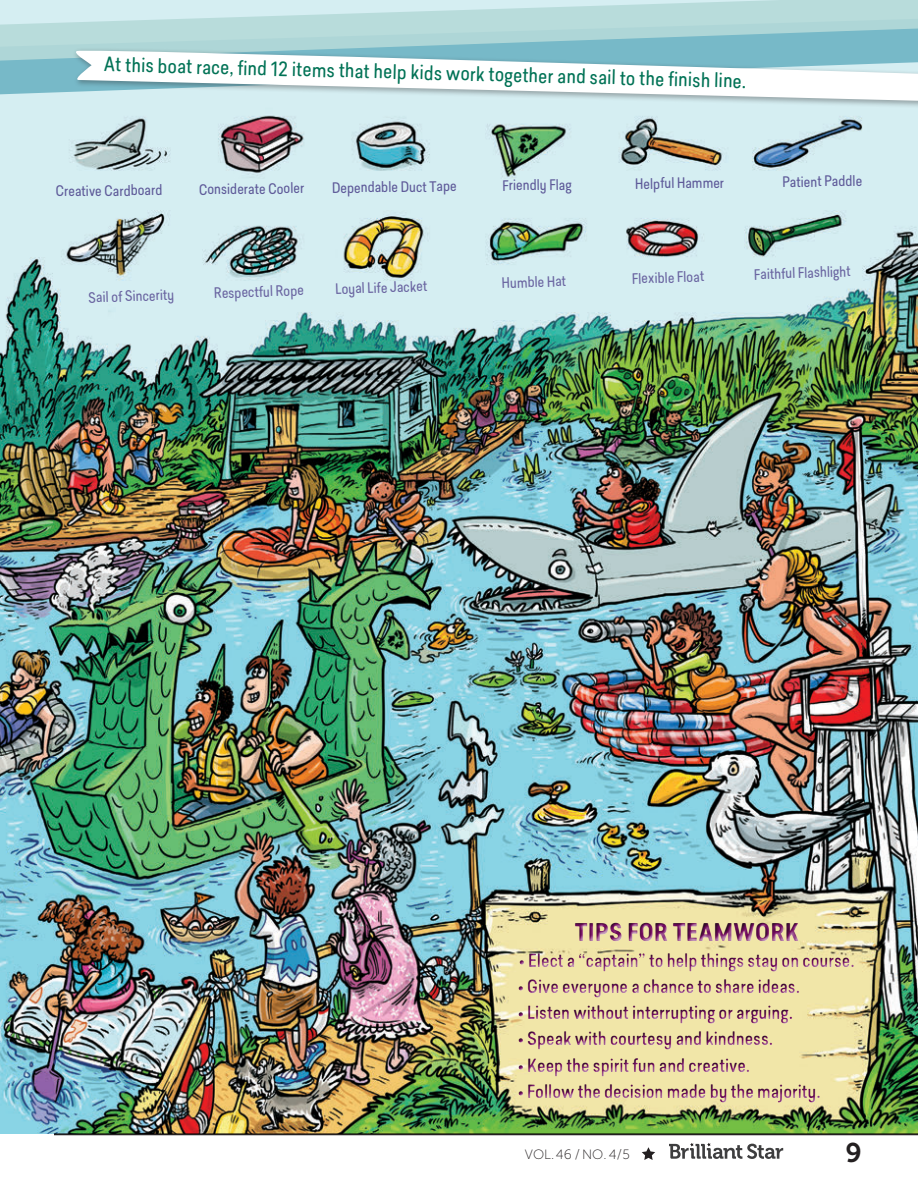
<style>
.page{position:relative;width:918px;height:1188px;background:#fff}
.page>*{position:absolute;margin:0;border:0;box-sizing:border-box;transform-origin:0 0}
.t1{font:27px "Museo 700";color:#231f20}
.t2{font:700 24px "Predige Rounded";letter-spacing:.02em;color:#6e015e}
.t3{font:19.5px "Predige Rounded";color:#007255}
.t4{font:500 18px "Predige Rounded";color:#6e015e}
.t5{font:14.25px "Predige Rounded";color:#5e5a99}
.t6{font:14.25px "Predige Rounded";color:#6a65a1}
.t7{font:13.5px "Museo Sans 100";color:#231f20}
</style>
<div class="page">
<svg style="left:669px;top:1143px;width:114px;height:16px"></svg>
<svg style="left:642px;top:1147px;width:13px;height:13px"></svg>
<hr style="left:54px;top:1133px;width:864px;height:2px;background:#231f20">
<img style="left:0;top:128px;width:918px;height:1006px">
<div style="left:514px;top:917px;width:343px;height:188px;background:#231f20;opacity:.75"></div>
<svg style="left:0;top:94px;width:918px;height:34px;background:#cde3e7"></svg>
<svg style="left:0;top:0;width:918px;height:94px;background:#b1d8db"></svg>
<div style="left:73px;top:48px;width:845px;height:61px;background:#231f20;opacity:.35"></div>
<svg style="left:71px;top:48px;width:847px;height:54px"></svg>
<p class="t3" style="left:105px;top:48px;width:644px;rotate:2deg">At this boat race, fi nd 12 items that help kids work together and sail to the fi nish line.</p>
<p class="t5" style="left:56px;top:182px;width:108px;rotate:-1deg">Creative Cardboard</p>
<p class="t5" style="left:199px;top:180px;width:107px;rotate:-1deg">Considerate Cooler</p>
<p class="t5" style="left:332px;top:178px;width:126px;rotate:-1deg">Dependable Duct Tape</p>
<p class="t5" style="left:502px;top:176px;width:71px;rotate:-1deg">Friendly Flag</p>
<p class="t5" style="left:635px;top:174px;width:91px;rotate:-1deg">Helpful Hammer</p>
<p class="t5" style="left:782px;top:172px;width:81px;rotate:-1deg">Patient Paddle</p>
<p class="t6" style="left:88px;top:288px;width:87px;rotate:-2deg">Sail of Sincerity</p>
<p class="t6" style="left:214px;top:283px;width:91px;rotate:-2deg">Respectful Rope</p>
<p class="t6" style="left:335px;top:279px;width:93px;rotate:-2deg">Loyal Life Jacket</p>
<p class="t6" style="left:501px;top:273px;width:66px;rotate:-2deg">Humble Hat</p>
<p class="t6" style="left:632px;top:269px;width:74px;rotate:-2deg">Flexible Float</p>
<p class="t6" style="left:754px;top:265px;width:98px;rotate:-2deg">Faithful Flashlight</p>
<h2 class="t2" style="left:575px;top:915px;width:226px">TIPS FOR TEAMWORK</h2>
<p class="t4" style="left:519px;top:948px;width:337px">• Elect a “captain” to help things stay on course.</p>
<p class="t4" style="left:518px;top:974px;width:284px">• Give everyone a chance to share ideas.</p>
<p class="t4" style="left:518px;top:1000px;width:277px">• Listen without interrupting or arguing.</p>
<p class="t4" style="left:518px;top:1026px;width:257px">• Speak with courtesy and kindness.</p>
<p class="t4" style="left:518px;top:1053px;width:234px">• Keep the spirit fun and creative.</p>
<p class="t4" style="left:518px;top:1079px;width:305px">• Follow the decision made by the majority.</p>
<p class="t7" style="left:525px;top:1147px;width:106px">VOL.46 / NO. 4/5</p>
<h1 class="t1" style="left:846px;top:1138px;width:17px">9</h1>
</div>
